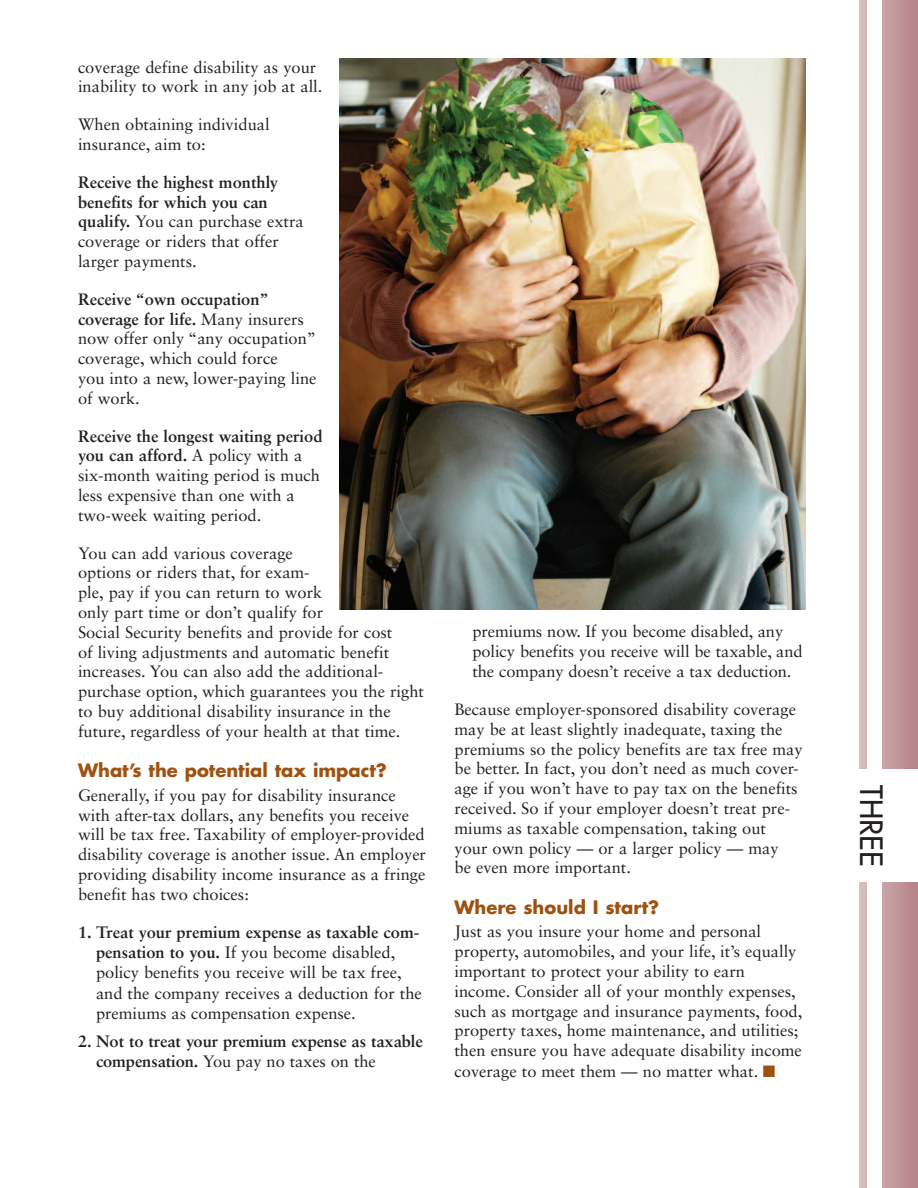
<style>
.page{position:relative;width:918px;height:1188px;background:#fff}
.page>*{position:absolute;margin:0;border:0;box-sizing:border-box;transform-origin:0 0}
.t1{font:500 30px "Futura Std";color:#231f20}
.t2{font:700 18px "Futura Std";color:#9f5210}
.t3{font:16.5px/19.8px "Sabon LT Std";color:#231f20}
.t4{font:700 16.5px/20.2px "Sabon LT Std";letter-spacing:-.005em;color:#231f20}
.s1{font-weight:700}
.s2{font-weight:400}
.s3{color:#9f5210}
</style>
<div class="page">
<svg style="left:860px;top:0;width:58px;height:1188px;background:#c3999e"></svg>
<div style="left:867px;top:0;width:15px;height:1188px;background:#fff"></div>
<div style="left:848px;top:770px;width:70px;height:112px;background:#fff"></div>
<img style="left:340px;top:58px;width:466px;height:551px">
<p class="t3" style="left:78px;top:58px;width:246px">coverage define disability as your inability to work in any job at all.</p>
<p class="t3" style="left:78px;top:116px;width:193px">When obtaining individual insurance, aim to:</p>
<p class="t3" style="left:78px;top:173px;width:227px"><span class="s1">Receive the highest monthly benefits for which you can qualify.</span> You can purchase extra coverage or riders that offer larger payments.</p>
<p class="t3" style="left:78px;top:290px;width:240px"><span class="s1">Receive “own occupation” coverage for life.</span> Many insurers now offer only “any occupation” coverage, which could force<br>you into a new, lower-paying line of work.</p>
<p class="t3" style="left:78px;top:427px;width:246px"><span class="s1">Receive the longest waiting period you can afford.</span> A policy with a six-month waiting period is much less expensive than one with a two-week waiting period.</p>
<p class="t3" style="left:78px;top:544px;width:348px">You can add various coverage<br>options or riders that, for exam-<br>ple, pay if you can return to work<br>only part time or don’t qualify for<br>Social Security benefits and provide for cost<br>of living adjustments and automatic benefit increases. You can also add the additional&shy;purchase option, which guarantees you the right to buy additional disability insurance in the future, regardless of your health at that time.</p>
<p class="t2" style="left:78px;top:762px;width:310px">What’s the potential tax impact?</p>
<p class="t3" style="left:78px;top:786px;width:350px">Generally, if you pay for disability insurance with after-tax dollars, any benefits you receive will be tax free. Taxability of employer-provided disability coverage is another issue. An employer providing disability income insurance as a fringe benefit has two choices:</p>
<p class="t3" style="left:96px;top:923px;width:327px;line-height:20.2px;text-indent:-18px"><span class="s1">1. Treat your premium expense as taxable com&shy;pensation to you.</span> If you become disabled, policy benefits you receive will be tax free, and the company receives a deduction for the premiums as compensation expense.</p>
<p class="t4" style="left:96px;top:1032px;width:328px;text-indent:-18px">2. Not to treat your premium expense as taxable compensation. <span class="s2">You pay no taxes on the</span></p>
<p class="t3" style="left:472px;top:622px;width:332px;line-height:20.2px">premiums now. If you become disabled, any policy benefits you receive will be taxable, and the company doesn’t receive a tax deduction.</p>
<p class="t3" style="left:454px;top:701px;width:350px">Because employer-sponsored disability coverage may be at least slightly inadequate, taxing the premiums so the policy benefits are tax free may be better. In fact, you don’t need as much cover&shy;age if you won’t have to pay tax on the benefits received. So if your employer doesn’t treat pre&shy;miums as taxable compensation, taking out your own policy — or a larger policy — may<br>be even more important.</p>
<p class="t2" style="left:454px;top:899px;width:206px">Where should I start?</p>
<p class="t3" style="left:454px;top:923px;width:349px">Just as you insure your home and personal property, automobiles, and your life, it’s equally important to protect your ability to earn income. Consider all of your monthly expenses, such as mortgage and insurance payments, food, property taxes, home maintenance, and utilities; then ensure you have adequate disability income coverage to meet them — no matter what. <span class="s3">■</span></p>
<h1 class="t1" style="left:886px;top:785px;width:83px;rotate:90deg">THREE</h1>
</div>
